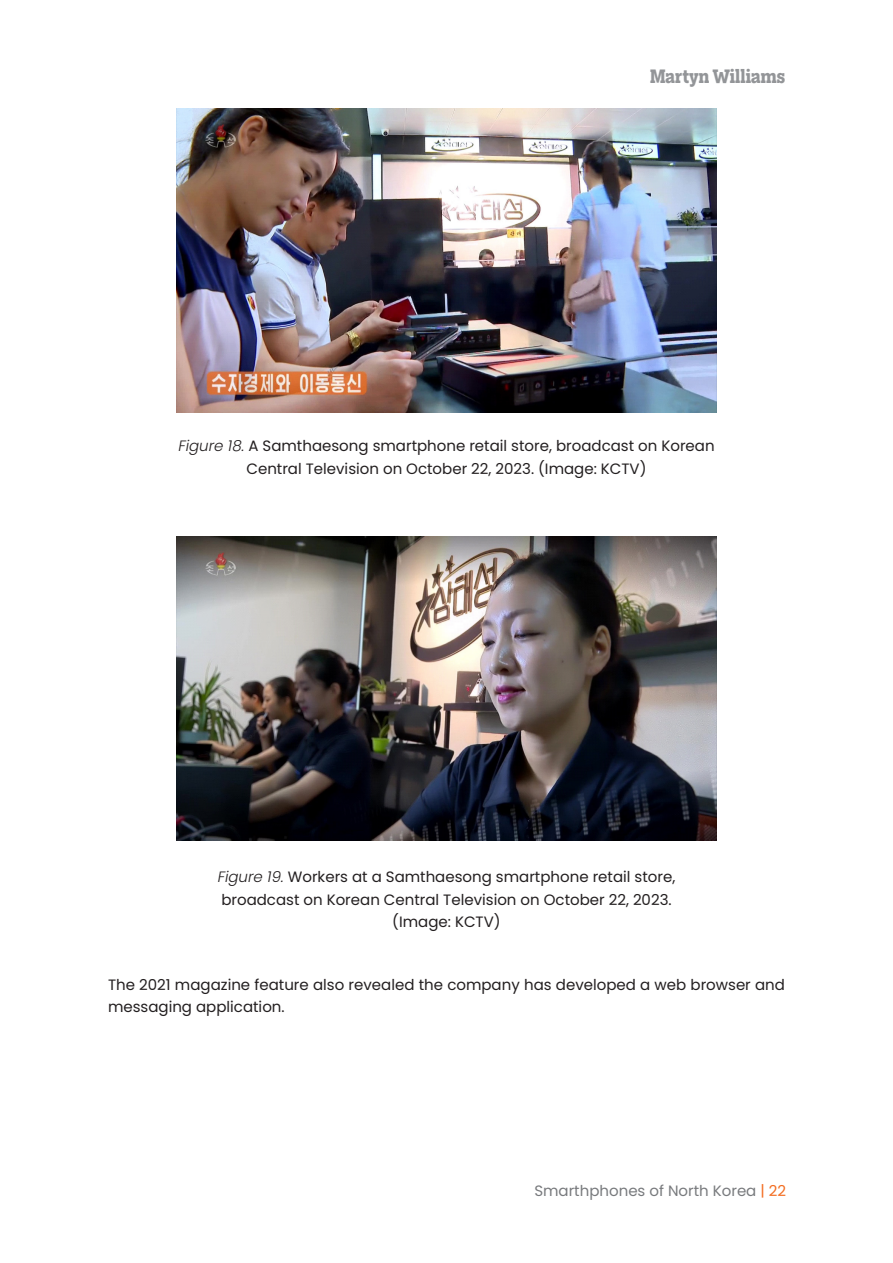
<style>
.page{position:relative;width:893px;height:1263px;background:#fff}
.page>*{position:absolute;margin:0;border:0;box-sizing:border-box;transform-origin:0 0}
.t1{font:700 18px "Elizeth Condensed";color:#939598}
.Paragraph{font:15px/22.5px "Poppins";color:#231f20;text-align:center}
.t2{font:15px "Poppins";color:#787a7d}
.s1{font-weight:300;font-style:italic}
.s2{color:#f36d21}
</style>
<div class="page">
<img style="left:176px;top:536px;width:541px;height:304px">
<img style="left:176px;top:108px;width:541px;height:304px">
<p class="t1" style="left:650px;top:63px;width:136px">Martyn Williams</p>
<p class="Paragraph" style="left:178px;top:435px;width:538px"><span class="s1">Figure 18.</span> A Samthaesong smartphone retail store, broadcast on Korean<br>Central Television on October 22, 2023. (Image: KCTV)</p>
<p class="Paragraph" style="left:218px;top:866px;width:459px"><span class="s1">Figure 19.</span> Workers at a Samthaesong smartphone retail store, broadcast on Korean Central Television on October 22, 2023. (Image: KCTV)</p>
<p class="Paragraph" style="left:108px;top:973px;width:678px;text-align:left">The 2021 magazine feature also revealed the company has developed a web browser and messaging application.</p>
<p class="t2" style="left:534px;top:1182px;width:253px">Smarthphones of North Korea <span class="s2">| 22</span></p>
</div>
